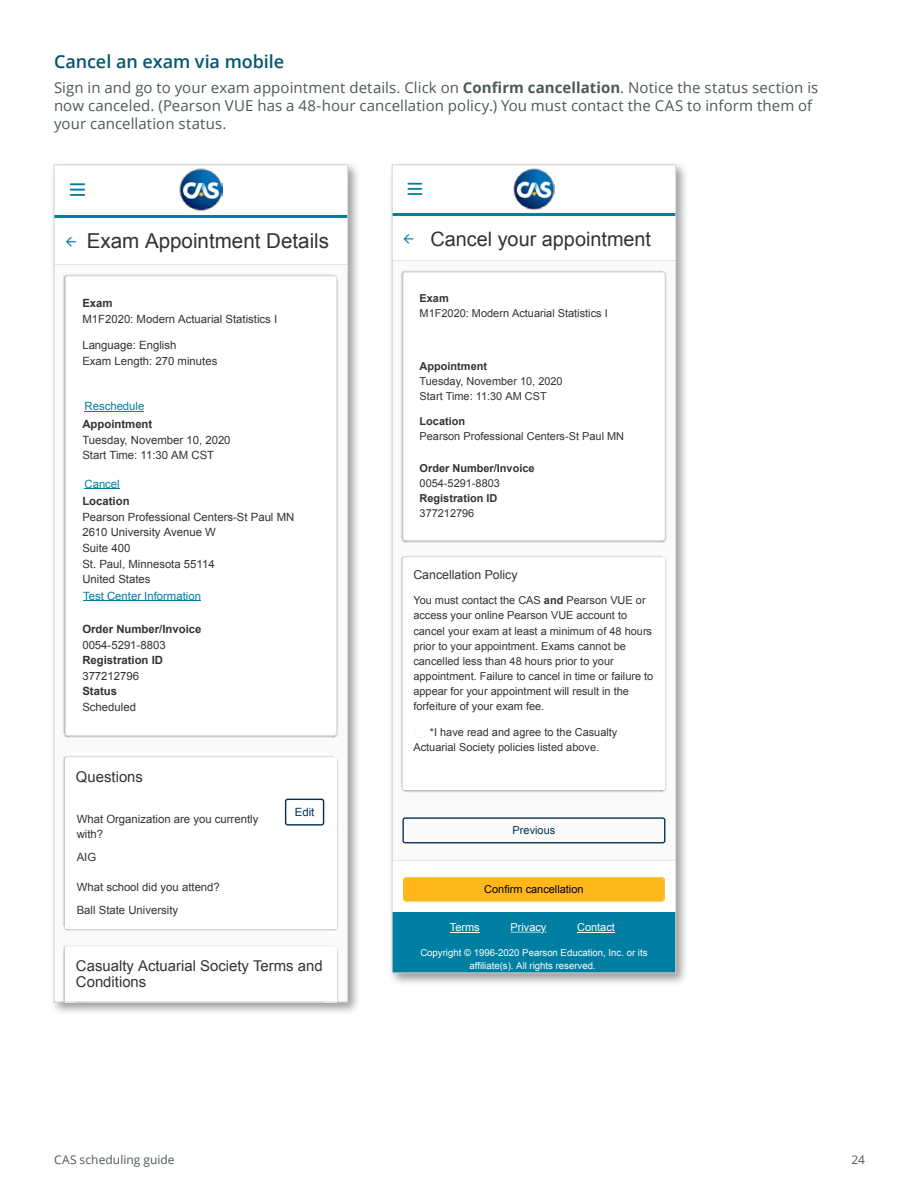
<style>
.page{position:relative;width:918px;height:1188px;background:#fff}
.page>*{position:absolute;margin:0;border:0;box-sizing:border-box;transform-origin:0 0}
.t1{font:20.55px "Arial";color:#333}
.t2{font:19.8px "Arial";color:#333}
.t3{font:600 18px "Open Sans";letter-spacing:-.005em;color:#005870}
.t4{font:15px/18px "Open Sans";letter-spacing:.005em;color:#4e5859}
.t5{font:14.85px/16.4px "Arial";color:#333}
.t6{font:12.3px "Arial";color:#333}
.t7{font:12px "Open Sans";letter-spacing:.005em;color:#4e5859}
.t8{font:11.4px/15.8px "Arial";color:#333}
.t9{font:700 11.4px/15.6px "Arial";color:#333}
.t10{font:11.4px "Arial";color:#003057}
.t11{font:10.95px/15px "Arial";color:#333}
.t12{font:700 10.95px/15px "Arial";color:#333}
.t13{font:10.95px "Arial";color:#000}
.t14{font:10.95px "Arial";color:#fff}
.t15{font:10.95px "Arial";color:#003057}
.t16{font:9.6px/13px "Arial";color:#fff;text-align:center}
.s1{font-weight:700}
.s2{font-weight:400;color:#007fa3}
.s3{color:#007fa3}
.s4{font-weight:400}
</style>
<div class="page">
<div style="left:50px;top:161px;width:311px;height:855px;background:#000;opacity:.4"></div>
<div style="left:54px;top:165px;width:294px;height:837px;background:#fafafa"></div>
<svg style="left:56px;top:215px;width:290px;height:3px"></svg>
<div style="left:54px;top:168px;width:294px;height:46px;background:#fff"></div>
<img style="left:180px;top:168px;width:42px;height:43px">
<img style="left:63px;top:281px;width:2px;height:451px">
<img style="left:337px;top:281px;width:1px;height:451px">
<svg style="left:63px;top:274px;width:7px;height:7px"></svg>
<svg style="left:332px;top:732px;width:6px;height:6px"></svg>
<svg style="left:63px;top:732px;width:7px;height:6px"></svg>
<svg style="left:65px;top:275px;width:272px;height:461px"></svg>
<svg style="left:63px;top:945px;width:276px;height:58px"></svg>
<hr style="left:85px;top:411px;width:59px;height:1px;background:#007fa3">
<hr style="left:85px;top:488px;width:35px;height:1px;background:#007fa3">
<hr style="left:83px;top:600px;width:118px;height:1px;background:#007fa3">
<svg style="left:63px;top:756px;width:275px;height:175px"></svg>
<div style="left:54px;top:219px;width:294px;height:46px;background:#fff"></div>
<hr style="left:54px;top:264px;width:294px;height:1px;background:#e4e4e4">
<div style="left:388px;top:161px;width:301px;height:825px;background:#000;opacity:.4"></div>
<div style="left:392px;top:165px;width:284px;height:808px;background:#fafafa"></div>
<hr style="left:392px;top:213px;width:284px;height:3px;background:#007fa3">
<div style="left:392px;top:168px;width:284px;height:45px;background:#fff"></div>
<img style="left:513px;top:168px;width:41px;height:41px">
<div style="left:392px;top:217px;width:284px;height:44px;background:#fff"></div>
<hr style="left:392px;top:261px;width:284px;height:1px;background:#e4e4e4">
<img style="left:401px;top:277px;width:1px;height:260px">
<img style="left:665px;top:277px;width:2px;height:260px">
<svg style="left:661px;top:271px;width:6px;height:6px"></svg>
<svg style="left:661px;top:537px;width:6px;height:6px"></svg>
<svg style="left:402px;top:272px;width:263px;height:269px"></svg>
<img style="left:401px;top:563px;width:1px;height:223px">
<svg style="left:401px;top:556px;width:6px;height:7px"></svg>
<svg style="left:661px;top:786px;width:6px;height:7px"></svg>
<svg style="left:401px;top:786px;width:6px;height:6px"></svg>
<div style="left:402px;top:557px;width:263px;height:233px;background:#fff;border-radius:3px"></div>
<svg style="left:402px;top:817px;width:263px;height:26px"></svg>
<div style="left:392px;top:860px;width:284px;height:53px;background:#fff"></div>
<hr style="left:392px;top:860px;width:284px;height:1px;background:#e4e4e4">
<svg style="left:403px;top:877px;width:262px;height:25px;background:#ffb921"></svg>
<div style="left:392px;top:913px;width:284px;height:60px;background:#007fa3"></div>
<hr style="left:450px;top:932px;width:30px;height:1px;background:#fff">
<hr style="left:511px;top:932px;width:30px;height:1px;background:#fff">
<hr style="left:577px;top:932px;width:38px;height:1px;background:#fff">
<p class="t3" style="left:54px;top:49px;width:232px">Cancel an exam via mobile</p>
<p class="t4" style="left:54px;top:78px;width:766px">Sign in and go to your exam appointment details. Click on <span class="s1">Confirm cancellation</span>. Notice the status section is now canceled. (Pearson VUE has a 48-hour cancellation policy.) You must contact the CAS to inform them of your cancellation status.</p>
<p class="t1" style="left:87px;top:228px;width:244px">Exam Appointment Details</p>
<p class="t2" style="left:430px;top:226px;width:222px">Cancel your appointment</p>
<p class="t8" style="left:82px;top:296px;width:196px"><span class="s1">Exam<br></span>M1F2020: Modern Actuarial Statistics I</p>
<p class="t8" style="left:82px;top:338px;width:137px">Language: English<br>Exam Length: 270 minutes</p>
<p class="t9" style="left:82px;top:398px;width:71px;line-height:17.7px"><span class="s2">Reschedule<br></span>Appointment</p>
<p class="t8" style="left:82px;top:432px;width:150px">Tuesday, November 10, 2020<br>Start Time: 11:30 AM CST</p>
<p class="t9" style="left:82px;top:475px;width:49px;line-height:17.7px"><span class="s2">Cancel<br></span>Location</p>
<p class="t8" style="left:82px;top:509px;width:213px">Pearson Professional Centers-St Paul MN<br>2610 University Avenue W<br>Suite 400<br>St. Paul, Minnesota 55114<br>United States<br><span class="s3">Test Center Information</span></p>
<p class="t9" style="left:82px;top:622px;width:121px">Order Number/Invoice<br><span class="s4">0054-5291-8803<br></span>Registration ID<br><span class="s4">377212796<br></span>Status<br><span class="s4">Scheduled</span></p>
<p class="t5" style="left:76px;top:769px;width:69px">Questions</p>
<p class="t8" style="left:77px;top:811px;width:183px">What Organization are you currently with?</p>
<p class="t8" style="left:77px;top:849px;width:21px">AIG</p>
<p class="t8" style="left:77px;top:876px;width:145px;line-height:22.6px">What school did you attend?<br>Ball State University</p>
<p class="t10" style="left:295px;top:804px;width:21px">Edit</p>
<p class="t5" style="left:76px;top:958px;width:248px">Casualty Actuarial Society Terms and<br>Conditions</p>
<p class="t11" style="left:420px;top:291px;width:190px"><span class="s1">Exam<br></span>M1F2020: Modern Actuarial Statistics I</p>
<p class="t11" style="left:420px;top:358px;width:145px"><span class="s1">Appointment<br></span>Tuesday, November 10, 2020<br>Start Time: 11:30 AM CST</p>
<p class="t11" style="left:420px;top:414px;width:206px"><span class="s1">Location<br></span>Pearson Professional Centers-St Paul MN</p>
<p class="t12" style="left:420px;top:461px;width:117px">Order Number/Invoice<br><span class="s4">0054-5291-8803<br></span>Registration ID<br><span class="s4">377212796</span></p>
<p class="t6" style="left:413px;top:567px;width:106px">Cancellation Policy</p>
<p class="t11" style="left:413px;top:593px;width:241px">You must contact the CAS <span class="s1">and</span> Pearson VUE or access your online Pearson VUE account to cancel your exam at least a minimum of 48 hours prior to your appointment. Exams cannot be cancelled less than 48 hours prior to your appointment. Failure to cancel in time or failure to appear for your appointment will result in the forfeiture of your exam fee.</p>
<p class="t11" style="left:413px;top:725px;width:206px;text-indent:16px">*I have read and agree to the Casualty<br>Actuarial Society policies listed above.</p>
<p class="t15" style="left:513px;top:823px;width:44px">Previous</p>
<p class="t13" style="left:484px;top:882px;width:101px">Confirm cancellation</p>
<p class="t14" style="left:450px;top:920px;width:31px">Terms</p>
<p class="t14" style="left:510px;top:920px;width:37px">Privacy</p>
<p class="t14" style="left:577px;top:920px;width:39px">Contact</p>
<p class="t16" style="left:420px;top:947px;width:229px">Copyright © 1996-2020 Pearson Education, Inc. or its affiliate(s). All rights reserved.</p>
<p class="t8" style="left:87px;top:1147px;width:175px">acknowledge these conditions and</p>
<p class="t7" style="left:54px;top:1151px;width:122px">CAS scheduling guide</p>
<p class="t7" style="left:851px;top:1151px;width:15px">24</p>
</div>
